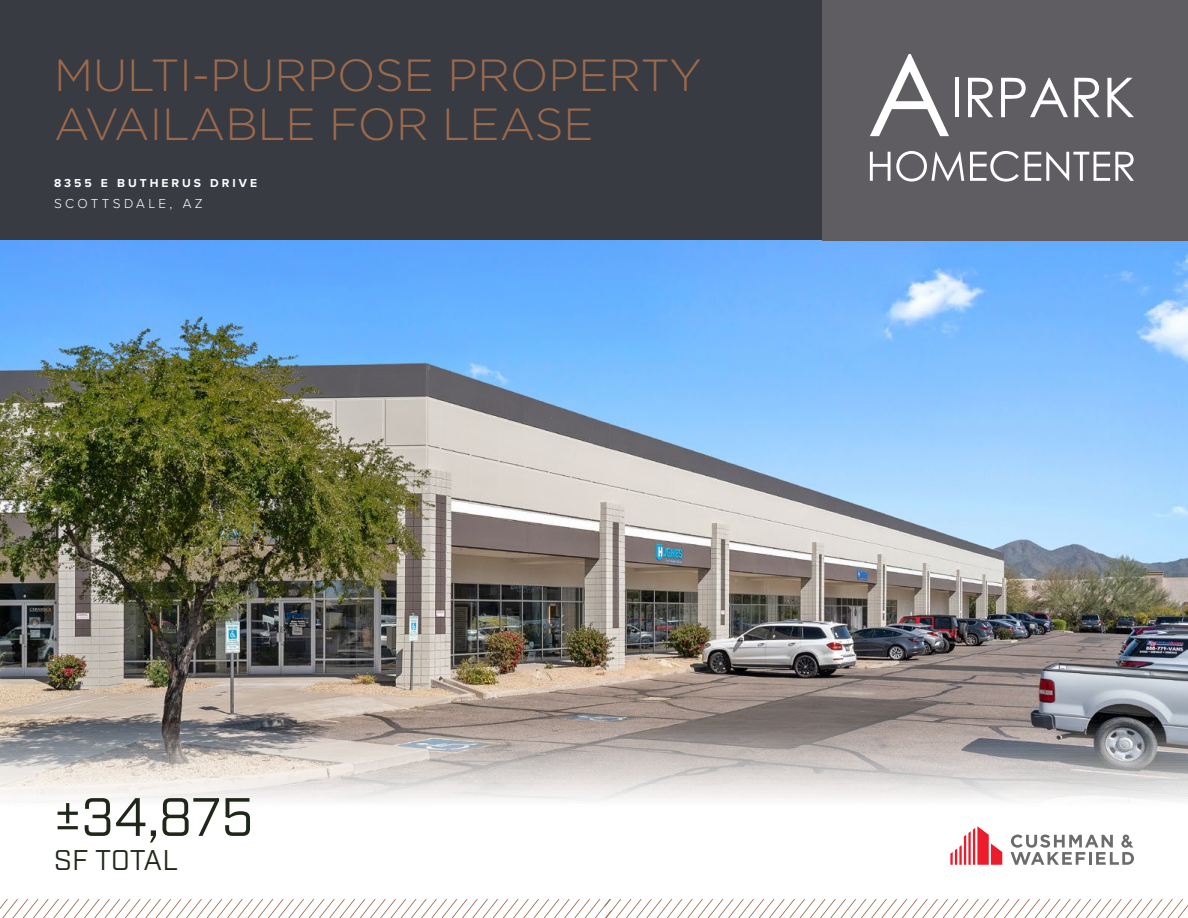
<style>
.page{position:relative;width:1188px;height:918px;background:#fff}
.page>*{position:absolute;margin:0;border:0;box-sizing:border-box;transform-origin:0 0}
.t1{font:54px "Industry";color:#1f271a}
.t2{font:300 45px/48px "Gotham";color:#9c694b}
.t3{font:28.5px "Industry";color:#1f271a}
.t4{font:300 13.5px "Proxima Nova";letter-spacing:.25em;color:#fff}
.t5{font:700 12px "Proxima Nova";letter-spacing:.25em;color:#fff}
</style>
<div class="page">
<div style="left:0;top:0;width:1188px;height:268px;background:#383b42"></div>
<img style="left:0;top:241px;width:1188px;height:624px">
<svg style="left:950px;top:826px;width:52px;height:39px"></svg>
<svg style="left:1011px;top:835px;width:123px;height:30px"></svg>
<div style="left:823px;top:0;width:365px;height:241px;background:#5f5d62"></div>
<svg style="left:870px;top:54px;width:79px;height:82px"></svg>
<hr style="left:955px;top:78px;width:4px;height:39px;background:#fff">
<svg style="left:968px;top:78px;width:25px;height:39px"></svg>
<svg style="left:1001px;top:78px;width:67px;height:39px"></svg>
<svg style="left:1074px;top:78px;width:26px;height:39px"></svg>
<svg style="left:1107px;top:78px;width:27px;height:39px"></svg>
<svg style="left:870px;top:151px;width:94px;height:31px"></svg>
<svg style="left:970px;top:151px;width:49px;height:31px"></svg>
<svg style="left:1025px;top:152px;width:109px;height:29px"></svg>
<svg style="left:0;top:899px;width:1188px;height:19px"></svg>
<p class="t2" style="left:54px;top:50px;width:649px">MULTI-PURPOSE PROPERTY<br>AVAILABLE FOR LEASE</p>
<p class="t5" style="left:54px;top:174px;width:205px">8355 E BUTHERUS DRIVE</p>
<p class="t4" style="left:54px;top:193px;width:150px">SCOTTSDALE, AZ</p>
<p class="t1" style="left:54px;top:785px;width:201px">±34,875</p>
<p class="t3" style="left:54px;top:843px;width:126px">SF TOTAL</p>
</div>
